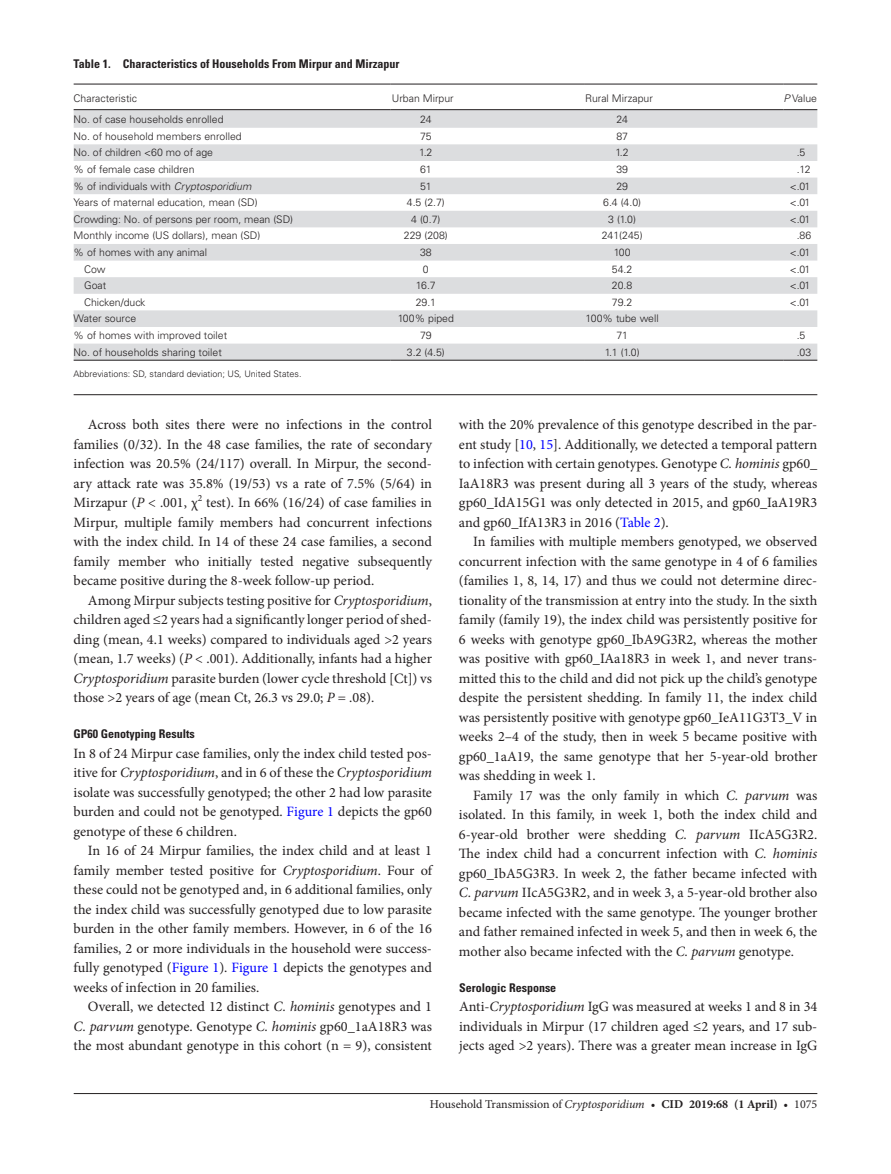
<style>
.page{position:relative;width:891px;height:1174px;background:#fff}
.page>*{position:absolute;margin:0;border:0;box-sizing:border-box;transform-origin:0 0}
.t1{font:14.25px/19.5px "Minion Pro";color:#231f20;text-align:justify}
.t2{font:700 condensed 12px "Univers LT Std";color:#231f20}
.t3{font:12px "Minion Pro";letter-spacing:-.005em;color:#231f20}
.t4{font:300 10.5px "Univers LT Std";color:#231f20}
.t5{font:300 9px "Univers LT Std";color:#231f20}
.s1{font-style:italic}
.s2{color:#00f}
.s3{font-weight:700}
</style>
<div class="page">
<hr style="left:74px;top:1093px;width:743px;height:1px;background:#231f20">
<hr style="left:74px;top:394px;width:743px;height:1px;background:#231f20">
<svg style="left:74px;top:110px;width:743px;height:250px;fill:#dcdddf"></svg>
<hr style="left:74px;top:84px;width:317px;height:1px;background:#231f20">
<hr style="left:74px;top:109px;width:317px;height:1px;background:#231f20">
<hr style="left:391px;top:84px;width:193px;height:1px;background:#231f20">
<hr style="left:391px;top:109px;width:193px;height:1px;background:#231f20">
<hr style="left:584px;top:84px;width:199px;height:1px;background:#231f20">
<hr style="left:584px;top:109px;width:199px;height:1px;background:#231f20">
<hr style="left:783px;top:84px;width:34px;height:1px;background:#231f20">
<hr style="left:783px;top:109px;width:34px;height:1px;background:#231f20">
<hr style="left:74px;top:360px;width:317px;height:1px;background:#231f20">
<hr style="left:391px;top:360px;width:193px;height:1px;background:#231f20">
<hr style="left:584px;top:360px;width:199px;height:1px;background:#231f20">
<hr style="left:783px;top:360px;width:34px;height:1px;background:#231f20">
<p class="t2" style="left:74px;top:56px;width:327px">Table 1. Characteristics of Households From Mirpur and Mirzapur</p>
<p class="t4" style="left:74px;top:92px;width:65px">Characteristic</p>
<p class="t4" style="left:392px;top:92px;width:63px">Urban Mirpur</p>
<p class="t4" style="left:585px;top:92px;width:69px">Rural Mirzapur</p>
<p class="t4" style="left:784px;top:92px;width:35px"><span class="s1">P</span> Value</p>
<p class="t4" style="left:74px;top:113px;width:151px">No. of case households enrolled</p>
<p class="t4" style="left:420px;top:113px;width:13px">24</p>
<p class="t4" style="left:616px;top:113px;width:13px">24</p>
<p class="t4" style="left:74px;top:130px;width:170px">No. of household members enrolled</p>
<p class="t4" style="left:420px;top:130px;width:13px">75</p>
<p class="t4" style="left:616px;top:130px;width:13px">87</p>
<p class="t4" style="left:74px;top:146px;width:141px">No. of children &lt;60 mo of age</p>
<p class="t4" style="left:419px;top:146px;width:15px">1.2</p>
<p class="t4" style="left:616px;top:146px;width:15px">1.2</p>
<p class="t4" style="left:797px;top:146px;width:10px">.5</p>
<p class="t4" style="left:74px;top:163px;width:123px">% of female case children</p>
<p class="t4" style="left:420px;top:163px;width:13px">61</p>
<p class="t4" style="left:616px;top:163px;width:13px">39</p>
<p class="t4" style="left:797px;top:163px;width:16px">.12</p>
<p class="t4" style="left:74px;top:180px;width:179px">% of individuals with <span class="s1">Cryptosporidium</span></p>
<p class="t4" style="left:420px;top:180px;width:13px">51</p>
<p class="t4" style="left:616px;top:180px;width:13px">29</p>
<p class="t4" style="left:790px;top:180px;width:22px">&lt;.01</p>
<p class="t4" style="left:74px;top:196px;width:186px">Years of maternal education, mean (SD)</p>
<p class="t4" style="left:407px;top:196px;width:39px">4.5 (2.7)</p>
<p class="t4" style="left:603px;top:196px;width:39px">6.4 (4.0)</p>
<p class="t4" style="left:790px;top:196px;width:22px">&lt;.01</p>
<p class="t4" style="left:74px;top:213px;width:221px">Crowding: No. of persons per room, mean (SD)</p>
<p class="t4" style="left:411px;top:213px;width:31px">4 (0.7)</p>
<p class="t4" style="left:608px;top:213px;width:29px">3 (1.0)</p>
<p class="t4" style="left:790px;top:213px;width:22px">&lt;.01</p>
<p class="t4" style="left:74px;top:229px;width:188px">Monthly income (US dollars), mean (SD)</p>
<p class="t4" style="left:404px;top:229px;width:45px">229 (208)</p>
<p class="t4" style="left:602px;top:229px;width:42px">241(245)</p>
<p class="t4" style="left:797px;top:229px;width:16px">.86</p>
<p class="t4" style="left:74px;top:246px;width:135px">% of homes with any animal</p>
<p class="t4" style="left:420px;top:246px;width:13px">38</p>
<p class="t4" style="left:614px;top:246px;width:18px">100</p>
<p class="t4" style="left:790px;top:246px;width:22px">&lt;.01</p>
<p class="t4" style="left:84px;top:263px;width:23px">Cow</p>
<p class="t4" style="left:423px;top:263px;width:7px">0</p>
<p class="t4" style="left:612px;top:263px;width:22px">54.2</p>
<p class="t4" style="left:790px;top:263px;width:22px">&lt;.01</p>
<p class="t4" style="left:84px;top:279px;width:24px">Goat</p>
<p class="t4" style="left:416px;top:279px;width:21px">16.7</p>
<p class="t4" style="left:612px;top:279px;width:22px">20.8</p>
<p class="t4" style="left:790px;top:279px;width:22px">&lt;.01</p>
<p class="t4" style="left:84px;top:296px;width:63px">Chicken/duck</p>
<p class="t4" style="left:416px;top:296px;width:22px">29.1</p>
<p class="t4" style="left:612px;top:296px;width:22px">79.2</p>
<p class="t4" style="left:790px;top:296px;width:22px">&lt;.01</p>
<p class="t4" style="left:74px;top:312px;width:64px">Water source</p>
<p class="t4" style="left:398px;top:312px;width:58px">100% piped</p>
<p class="t4" style="left:586px;top:312px;width:75px">100% tube well</p>
<p class="t4" style="left:74px;top:329px;width:155px">% of homes with improved toilet</p>
<p class="t4" style="left:420px;top:329px;width:13px">79</p>
<p class="t4" style="left:616px;top:329px;width:13px">71</p>
<p class="t4" style="left:797px;top:329px;width:10px">.5</p>
<p class="t4" style="left:74px;top:346px;width:150px">No. of households sharing toilet</p>
<p class="t4" style="left:407px;top:346px;width:39px">3.2 (4.5)</p>
<p class="t4" style="left:605px;top:346px;width:37px">1.1 (1.0)</p>
<p class="t4" style="left:797px;top:346px;width:16px">.03</p>
<p class="t5" style="left:74px;top:368px;width:229px">Abbreviations: SD, standard deviation; US, United States.</p>
<p class="t1" style="left:74px;top:415px;width:360px;text-indent:14px">Across both sites there were no infections in the control families (0/32). In the 48 case families, the rate of secondary infection was 20.5% (24/117) overall. In Mirpur, the second&shy;ary attack rate was 35.8% (19/53) vs a rate of 7.5% (5/64) in Mirzapur (<span class="s1">P</span> &lt; .001, χ<sup>2</sup> test). In 66% (16/24) of case families in Mirpur, multiple family members had concurrent infections with the index child. In 14 of these 24 case families, a second family member who initially tested negative subsequently became positive during the 8-week follow-up period.</p>
<p class="t1" style="left:74px;top:591px;width:360px;text-indent:14px">Among Mirpur subjects testing positive for <span class="s1">Cryptosporidium</span>, children aged ≤2 years had a significantly longer period of shed&shy;ding (mean, 4.1 weeks) compared to individuals aged &gt;2 years (mean, 1.7 weeks) (<span class="s1">P</span> &lt; .001). Additionally, infants had a higher <span class="s1">Cryptosporidium</span> parasite burden (lower cycle threshold [Ct]) vs those &gt;2 years of age (mean Ct, 26.3 vs 29.0; <span class="s1">P</span> = .08).</p>
<p class="t2" style="left:74px;top:727px;width:123px">GP60 Genotyping Results</p>
<p class="t1" style="left:74px;top:744px;width:360px">In 8 of 24 Mirpur case families, only the index child tested pos&shy;itive for <span class="s1">Cryptosporidium</span>, and in 6 of these the <span class="s1">Cryptosporidium </span>isolate was successfully genotyped; the other 2 had low parasite burden and could not be genotyped. <span class="s2">Figure 1</span> depicts the gp60 genotype of these 6 children.</p>
<p class="t1" style="left:74px;top:841px;width:360px;text-indent:14px">In 16 of 24 Mirpur families, the index child and at least 1 family member tested positive for <span class="s1">Cryptosporidium</span>. Four of these could not be genotyped and, in 6 additional families, only the index child was successfully genotyped due to low parasite burden in the other family members. However, in 6 of the 16 families, 2 or more individuals in the household were success&shy;fully genotyped (<span class="s2">Figure 1</span>). <span class="s2">Figure 1</span> depicts the genotypes and weeks of infection in 20 families.</p>
<p class="t1" style="left:74px;top:997px;width:360px;text-indent:14px">Overall, we detected 12 distinct <span class="s1">C. hominis</span> genotypes and 1<br><span class="s1">C. parvum</span> genotype. Genotype <span class="s1">C. hominis</span> gp60_1aA18R3 was the most abundant genotype in this cohort (n = 9), consistent</p>
<p class="t1" style="left:459px;top:415px;width:360px">with the 20% prevalence of this genotype described in the par&shy;ent study [<span class="s2">10</span>, <span class="s2">15</span>]. Additionally, we detected a temporal pattern to infection with certain genotypes. Genotype <span class="s1">C. hominis</span> gp60_ IaA18R3 was present during all 3 years of the study, whereas gp60_IdA15G1 was only detected in 2015, and gp60_IaA19R3 and gp60_IfA13R3 in 2016 (<span class="s2">Table 2</span>).</p>
<p class="t1" style="left:459px;top:532px;width:360px;text-indent:14px">In families with multiple members genotyped, we observed concurrent infection with the same genotype in 4 of 6 families (families 1, 8, 14, 17) and thus we could not determine direc&shy;tionality of the transmission at entry into the study. In the sixth family (family 19), the index child was persistently positive for 6 weeks with genotype gp60_IbA9G3R2, whereas the mother was positive with gp60_IAa18R3 in week 1, and never trans&shy;mitted this to the child and did not pick up the child’s genotype despite the persistent shedding. In family 11, the index child was persistently positive with genotype gp60_IeA11G3T3_V in weeks 2–4 of the study, then in week 5 became positive with gp60_1aA19, the same genotype that her 5-year-old brother was shedding in week 1.</p>
<p class="t1" style="left:459px;top:785px;width:360px;text-indent:14px">Family 17 was the only family in which <span class="s1">C. parvum</span> was isolated. In this family, in week 1, both the index child and 6-year-old brother were shedding <span class="s1">C. parvum</span> IIcA5G3R2.<br>The index child had a concurrent infection with <span class="s1">C. hominis </span>gp60_IbA5G3R3. In week 2, the father became infected with <span class="s1">C. parvum</span> IIcA5G3R2, and in week 3, a 5-year-old brother also became infected with the same genotype. The younger brother and father remained infected in week 5, and then in week 6, the mother also became infected with the <span class="s1">C. parvum</span> genotype.</p>
<p class="t2" style="left:459px;top:980px;width:99px">Serologic Response</p>
<p class="t1" style="left:459px;top:997px;width:360px">Anti-<span class="s1">Cryptosporidium</span> IgG was measured at weeks 1 and 8 in 34 individuals in Mirpur (17 children aged ≤2 years, and 17 sub&shy;jects aged &gt;2 years). There was a greater mean increase in IgG</p>
<p class="t3" style="left:430px;top:1096px;width:389px">Household Transmission of <span class="s1">Cryptosporidium</span> • <span class="s3">CID 2019:68 (1 April)</span> • 1075</p>
</div>
